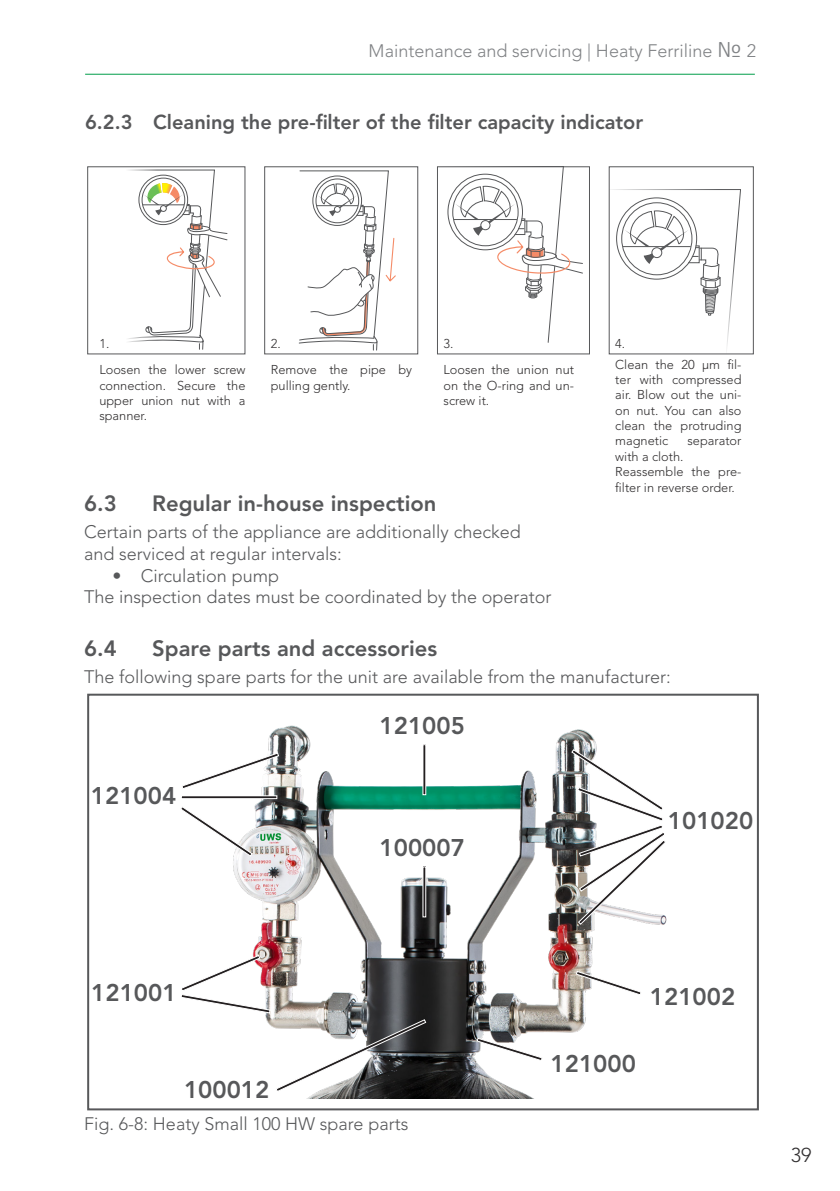
<style>
.page{position:relative;width:840px;height:1191px;background:#fff}
.page>*{position:absolute;margin:0;border:0;box-sizing:border-box;transform-origin:0 0}
.t1{font:800 24px "Avenir LT Pro";color:#57585a}
.t2{font:800 22px "Avenir LT Pro";color:#57585a}
.t3{font:800 20px "Avenir LT Pro";color:#57585a}
.t4{font:300 20px "Avenir LT Std";color:#312f30}
.t5{font:300 18px/21.6px "Avenir LT Std";color:#57585a}
.t6{font:300 18px "Avenir LT Std";color:#808285}
.t7{font:300 12.8px/15.4px "Avenir LT Std";color:#312f30;text-align:justify}
.s1{font-family:"Calibri";font-size:24px}
</style>
<div class="page">
<hr style="left:85px;top:74px;width:669px;height:1px;background:#009d4a">
<svg style="left:128px;top:169px;width:100px;height:181px"></svg>
<div style="left:87px;top:166px;width:158px;height:188px;border:1px solid #57585a"></div>
<svg style="left:298px;top:170px;width:98px;height:181px"></svg>
<div style="left:264px;top:166px;width:154px;height:188px;border:1px solid #57585a"></div>
<svg style="left:447px;top:168px;width:136px;height:175px"></svg>
<div style="left:436px;top:166px;width:153px;height:188px;border:1px solid #57585a"></div>
<svg style="left:612px;top:189px;width:129px;height:156px"></svg>
<div style="left:608px;top:166px;width:145px;height:188px;border:1px solid #57585a"></div>
<img style="left:233px;top:725px;width:434px;height:373px">
<div style="left:87px;top:693px;width:671px;height:417px;border:2px solid #57585a"></div>
<svg style="left:182px;top:752px;width:97px;height:38px"></svg>
<div style="left:181px;top:795px;width:96px;height:4px;border:1px solid #fff"></div>
<svg style="left:181px;top:805px;width:72px;height:52px"></svg>
<div style="left:422px;top:744px;width:4px;height:51px;border:1px solid #fff"></div>
<svg style="left:475px;top:1037px;width:68px;height:24px"></svg>
<svg style="left:575px;top:970px;width:67px;height:26px"></svg>
<svg style="left:570px;top:748px;width:96px;height:177px"></svg>
<svg style="left:181px;top:954px;width:245px;height:138px"></svg>
<p class="t6" style="left:368px;top:40px;width:389px">Maintenance and servicing | Heaty Ferriline <span class="s1">№</span> 2</p>
<p class="t3" style="left:85px;top:110px;width:559px">6.2.3 Cleaning the pre-filter of the filter capacity indicator</p>
<p class="t7" style="left:99px;top:336px;width:11px">1.</p>
<p class="t7" style="left:99px;top:362px;width:147px">Loosen the lower screw connection. Secure the upper union nut with a spanner.</p>
<p class="t7" style="left:270px;top:336px;width:11px">2.</p>
<p class="t7" style="left:270px;top:362px;width:143px">Remove the pipe by pulling gently.</p>
<p class="t7" style="left:443px;top:336px;width:11px">3.</p>
<p class="t7" style="left:443px;top:362px;width:132px">Loosen the union nut on the O-ring and un&shy;screw it.</p>
<p class="t7" style="left:615px;top:336px;width:11px">4.</p>
<p class="t7" style="left:615px;top:357px;width:128px">Clean the 20 µm fil&shy;ter with compressed air. Blow out the uni&shy;on nut. You can also clean the protruding magnetic</p>
<p class="t7" style="left:687px;top:433px;width:55px">separator</p>
<p class="t7" style="left:615px;top:449px;width:70px">with a cloth.</p>
<p class="t7" style="left:615px;top:464px;width:128px">Reassemble the pre&shy;filter in reverse order.</p>
<p class="t2" style="left:84px;top:490px;width:34px">6.3</p>
<p class="t2" style="left:152px;top:490px;width:285px">Regular in-house inspection</p>
<p class="t5" style="left:84px;top:521px;width:438px">Certain parts of the appliance are additionally checked and serviced at regular intervals:</p>
<p class="t5" style="left:112px;top:565px;width:168px">• Circulation pump</p>
<p class="t5" style="left:84px;top:586px;width:468px">The inspection dates must be coordinated by the operator</p>
<p class="t2" style="left:84px;top:635px;width:34px">6.4</p>
<p class="t2" style="left:152px;top:635px;width:286px">Spare parts and accessories</p>
<p class="t5" style="left:84px;top:666px;width:587px">The following spare parts for the unit are available from the manufacturer:</p>
<p class="t1" style="left:91px;top:781px;width:87px">121004</p>
<p class="t1" style="left:379px;top:711px;width:87px">121005</p>
<p class="t1" style="left:379px;top:833px;width:87px">100007</p>
<p class="t1" style="left:667px;top:806px;width:87px">101020</p>
<p class="t1" style="left:91px;top:978px;width:87px">121001</p>
<p class="t1" style="left:184px;top:1075px;width:87px">100012</p>
<p class="t5" style="left:84px;top:1113px;width:325px">Fig. 6-8: Heaty Small 100 HW spare parts</p>
<p class="t1" style="left:649px;top:982px;width:87px">121002</p>
<p class="t1" style="left:550px;top:1049px;width:87px">121000</p>
<h3 class="t4" style="left:790px;top:1143px;width:22px">39</h3>
</div>
